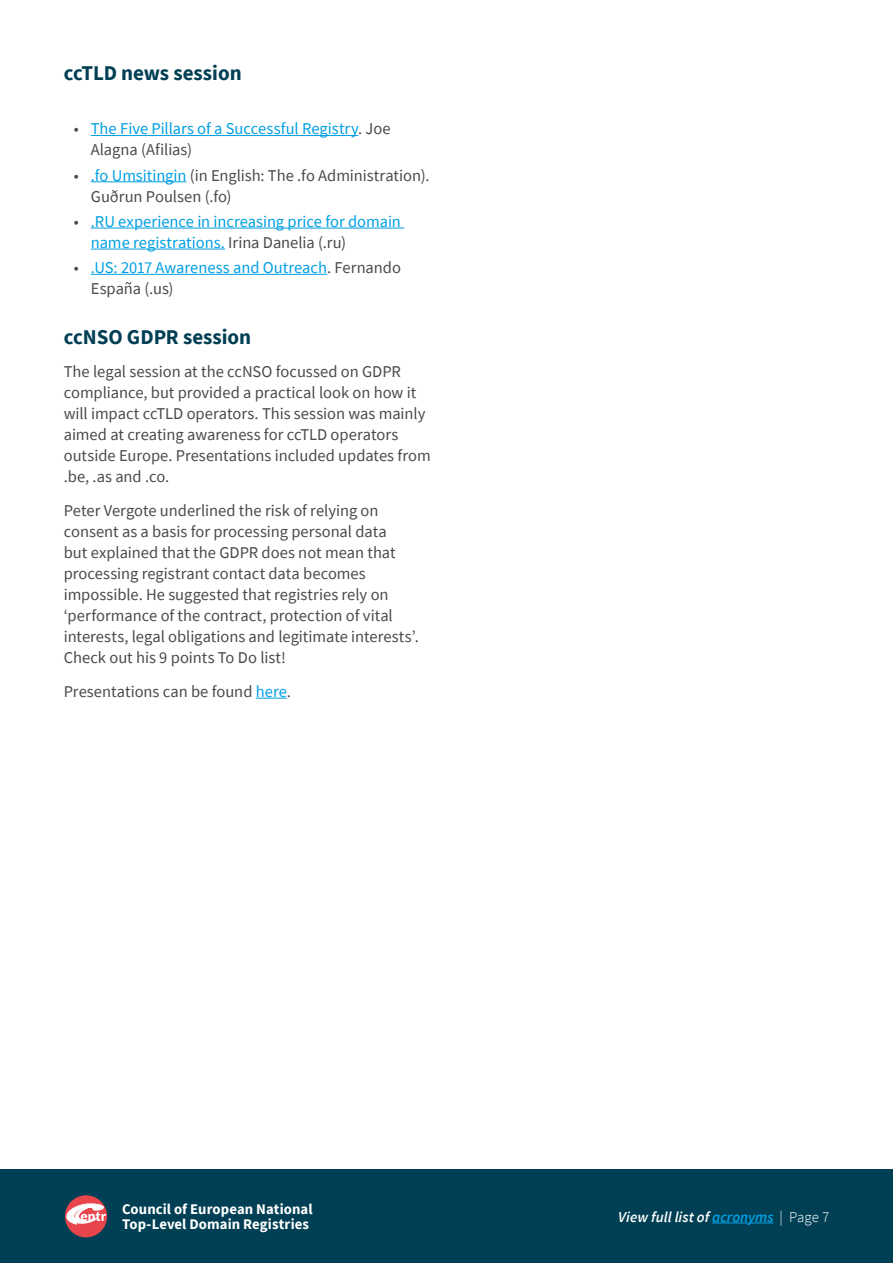
<style>
.page{position:relative;width:893px;height:1263px;background:#fff}
.page>*{position:absolute;margin:0;border:0;box-sizing:border-box;transform-origin:0 0}
.t1{font:700 21px "Source Sans Pro";color:#013f54}
.t2{font:16.5px/21px "Source Sans Pro";color:#4a4a49}
.t3{font:16.5px/21px "Source Sans Pro";color:#009fe3}
.t4{font:italic 600 15px "Source Sans Pro";color:#fff}
.t5{font:700 14.7px/14.7px "Source Sans Pro";letter-spacing:.005em;color:#fff}
.s1{color:#4a4a49}
.s2{color:#009fe3}
.s3{font-weight:300;font-style:normal}
</style>
<div class="page">
<div style="left:0;top:1169px;width:893px;height:94px;background:#013f54"></div>
<div style="left:65px;top:1195px;width:42px;height:42px;background:#e9454c;border-radius:50%"></div>
<svg style="left:66px;top:1203px;width:40px;height:21px"></svg>
<hr style="left:712px;top:1222px;width:62px;height:1px;background:#009fe3">
<hr style="left:91px;top:135px;width:267px;height:1px;background:#009fe3">
<hr style="left:91px;top:181px;width:96px;height:1px;background:#009fe3">
<hr style="left:91px;top:228px;width:313px;height:1px;background:#009fe3">
<hr style="left:91px;top:249px;width:134px;height:1px;background:#009fe3">
<hr style="left:91px;top:274px;width:236px;height:1px;background:#009fe3">
<hr style="left:256px;top:698px;width:31px;height:1px;background:#009fe3">
<p class="t1" style="left:64px;top:58px;width:179px">ccTLD news session</p>
<p class="t3" style="left:91px;top:118px;width:301px;text-indent:-17px"><span class="s1">•</span> The Five Pillars of a Successful Registry<span class="s1">. Joe<br>Alagna (Afilias)</span></p>
<p class="t2" style="left:91px;top:164px;width:340px;text-indent:-17px">• <span class="s2">.fo Umsitingin</span> (in English: The .fo Administration).<br>Guðrun Poulsen (.fo)</p>
<p class="t3" style="left:91px;top:211px;width:312px;text-indent:-17px"><span class="s1">•</span> .RU experience in increasing price for domain name registrations. <span class="s1">Irina Danelia (.ru)</span></p>
<p class="t3" style="left:91px;top:257px;width:312px;text-indent:-17px"><span class="s1">•</span> .US: 2017 Awareness and Outreach<span class="s1">. Fernando<br>España (.us)</span></p>
<p class="t1" style="left:64px;top:322px;width:189px">ccNSO GDPR session</p>
<p class="t2" style="left:64px;top:361px;width:368px">The legal session at the ccNSO focussed on GDPR compliance, but provided a practical look on how it will impact ccTLD operators. This session was mainly aimed at creating awareness for ccTLD operators outside Europe. Presentations included updates from .be, .as and .co.</p>
<p class="t2" style="left:64px;top:500px;width:356px">Peter Vergote underlined the risk of relying on consent as a basis for processing personal data<br>but explained that the GDPR does not mean that processing registrant contact data becomes impossible. He suggested that registries rely on ‘performance of the contract, protection of vital interests, legal obligations and legitimate interests’.<br>Check out his 9 points To Do list!</p>
<p class="t2" style="left:64px;top:681px;width:229px">Presentations can be found <span class="s2">here</span>.</p>
<p class="t5" style="left:122px;top:1202px;width:192px">Council of European National<br>Top-Level Domain Registries</p>
<p class="t4" style="left:618px;top:1207px;width:213px">View full list of <span class="s2">acronyms</span> <span class="s3">| Page 7</span></p>
</div>
